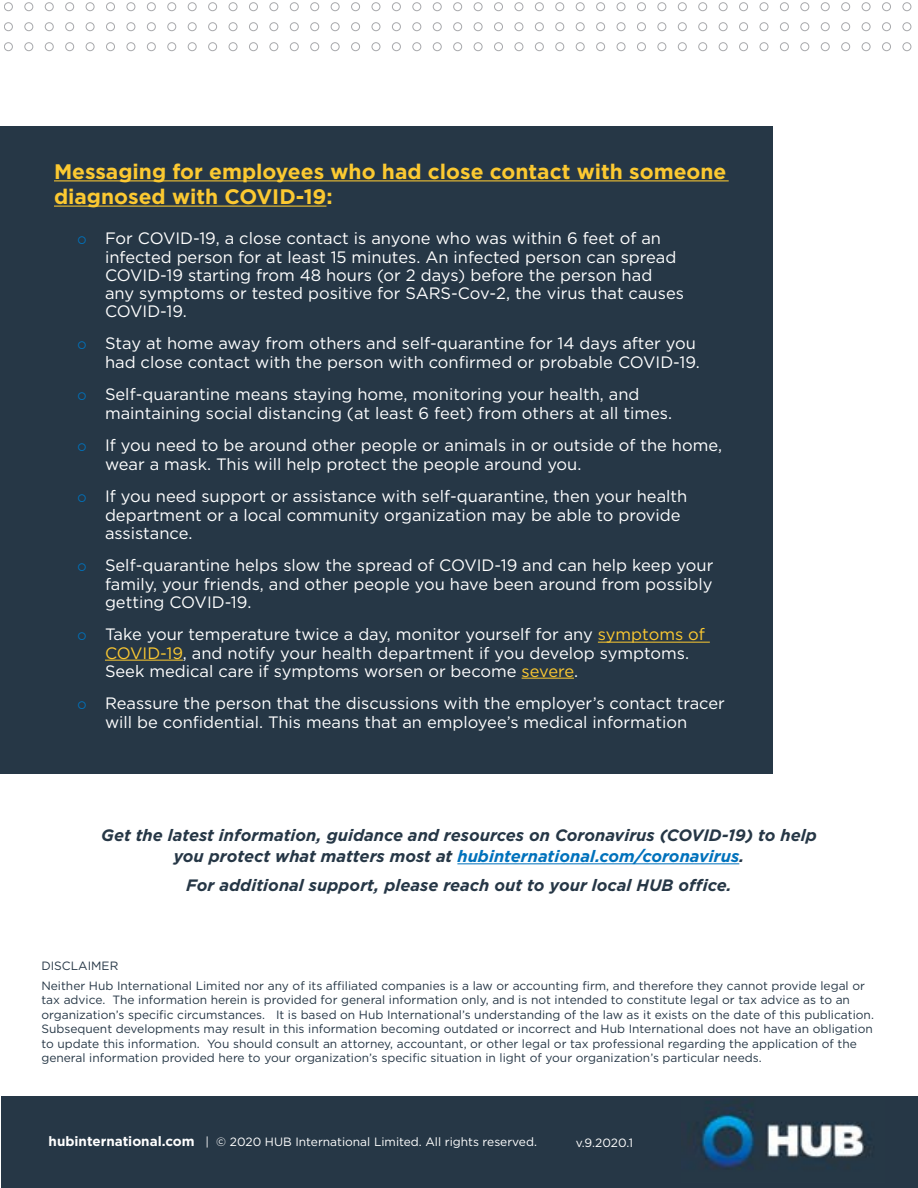
<style>
.page{position:relative;width:918px;height:1188px;background:#fff}
.page>*{position:absolute;margin:0;border:0;box-sizing:border-box;transform-origin:0 0}
.t1{font:700 21px/25.2px "Gotham";color:#fcc931}
.t2{font:16.5px/18px "Gotham";color:#fff}
.t3{font:italic 700 16.5px/21px "Gotham";color:#263746;text-align:center}
.t4{font:12px/14.4px "Gotham";color:#263746}
.t5{font:12px "Gotham";color:#fff}
.s1{color:#fcc931}
.s2{color:#0072bc}
.s3{font-weight:700;font-size:13.5px}
</style>
<div class="page">
<hr style="left:457px;top:863px;width:282px;height:1px;background:#0072bc">
<div style="left:2px;top:1096px;width:916px;height:92px;background:#263746"></div>
<img style="left:701px;top:1107px;width:165px;height:61px">
<div style="left:0;top:126px;width:772px;height:648px;background:#263746"></div>
<hr style="left:54px;top:180px;width:675px;height:1px;background:#fcc931">
<hr style="left:54px;top:206px;width:272px;height:1px;background:#fcc931">
<hr style="left:598px;top:642px;width:112px;height:1px;background:#fcc931">
<hr style="left:105px;top:660px;width:78px;height:1px;background:#fcc931">
<hr style="left:522px;top:678px;width:52px;height:1px;background:#fcc931">
<svg style="left:4px;top:2px;width:908px;height:50px"></svg>
<p class="t1" style="left:54px;top:159px;width:674px">Messaging for employees who had close contact with someone diagnosed with COVID-19:</p>
<p class="t2" style="left:105px;top:229px;width:580px">For COVID-19, a close contact is anyone who was within 6 feet of an infected person for at least 15 minutes. An infected person can spread COVID-19 starting from 48 hours (or 2 days) before the person had any symptoms or tested positive for SARS-Cov-2, the virus that causes COVID-19.</p>
<p class="t2" style="left:105px;top:334px;width:597px">Stay at home away from others and self-quarantine for 14 days after you had close contact with the person with confirmed or probable COVID-19.</p>
<p class="t2" style="left:105px;top:385px;width:569px">Self-quarantine means staying home, monitoring your health, and maintaining social distancing (at least 6 feet) from others at all times.</p>
<p class="t2" style="left:105px;top:436px;width:619px">If you need to be around other people or animals in or outside of the home, wear a mask. This will help protect the people around you.</p>
<p class="t2" style="left:105px;top:487px;width:584px">If you need support or assistance with self-quarantine, then your health department or a local community organization may be able to provide assistance.</p>
<p class="t2" style="left:105px;top:556px;width:610px;text-align:justify">Self-quarantine helps slow the spread of COVID-19 and can help keep your family, your friends, and other people you have been around from possibly getting COVID-19.</p>
<p class="t2" style="left:105px;top:625px;width:601px">Take your temperature twice a day, monitor yourself for any <span class="s1">symptoms of<br>COVID-19</span>, and notify your health department if you develop symptoms.<br>Seek medical care if symptoms worsen or become <span class="s1">severe</span>.</p>
<p class="t2" style="left:105px;top:694px;width:621px">Reassure the person that the discussions with the employer’s contact tracer will be confidential. This means that an employee’s medical information</p>
<p class="t3" style="left:101px;top:825px;width:717px">Get the latest information, guidance and resources on Coronavirus (COVID-19) to help you protect what matters most at <span class="s2">hubinternational.com/coronavirus</span>.</p>
<p class="t3" style="left:186px;top:874px;width:547px">For additional support, please reach out to your local HUB office.</p>
<p class="t4" style="left:41px;top:955px;width:825px;line-height:20.4px">DISCLAIMER<br>Neither Hub International Limited nor any of its affiliated companies is a law or accounting firm, and therefore they cannot provide legal or</p>
<p class="t4" style="left:41px;top:993px;width:834px">tax advice. The information herein is provided for general information only, and is not intended to constitute legal or tax advice as to an organization’s specific circumstances. It is based on Hub International’s understanding of the law as it exists on the date of this publication.<br>Subsequent developments may result in this information becoming outdated or incorrect and Hub International does not have an obligation to update this information. You should consult an attorney, accountant, or other legal or tax professional regarding the application of the general information provided here to your organization’s specific situation in light of your organization’s particular needs.</p>
<p class="t5" style="left:49px;top:1134px;width:490px"><span class="s3">hubinternational.com</span> | © 2020 HUB International Limited. All rights reserved.</p>
<p class="t5" style="left:576px;top:1135px;width:59px">v.9.2020.1</p>
</div>
